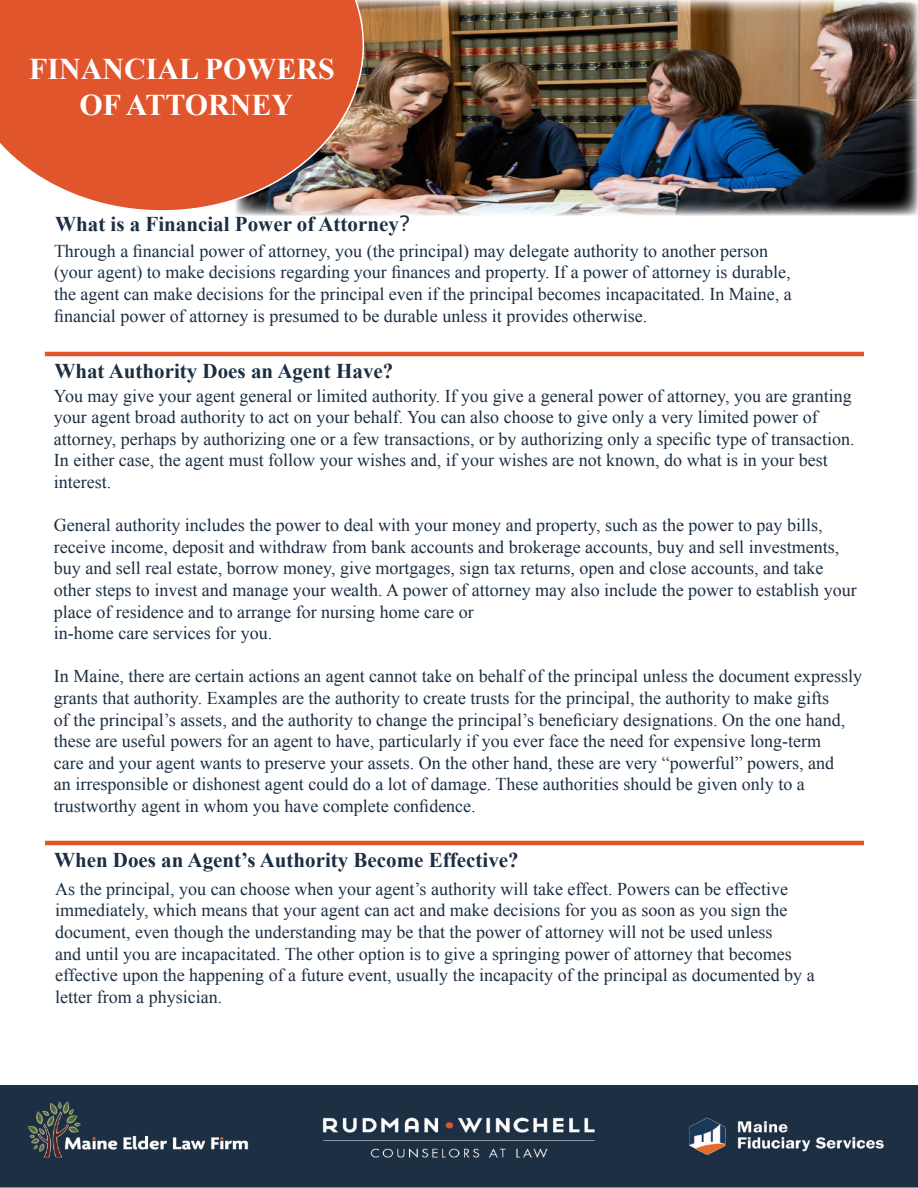
<style>
.page{position:relative;width:918px;height:1188px;background:#fff}
.page>*{position:absolute;margin:0;border:0;box-sizing:border-box;transform-origin:0 0}
.t1{font:700 30px "Times New Roman";color:#fff}
.t2{font:700 21px "Times New Roman";color:#1b2e42}
.t3{font:18px/21.6px "Times New Roman";color:#1b2e42}
.s1{font-family:"MS Reference Sans Serif";font-weight:400}
</style>
<div class="page">
<hr style="left:45px;top:352px;width:819px;height:4px;background:#e1552d">
<hr style="left:45px;top:841px;width:819px;height:4px;background:#e1552d">
<img style="left:236px;top:0;width:682px;height:215px">
<svg style="left:0;top:0;width:364px;height:212px;background:#dc6340"></svg>
<img style="left:0;top:1085px;width:918px;height:103px">
<p class="t1" style="left:29px;top:48px;width:307px">FINANCIAL POWERS</p>
<p class="t1" style="left:80px;top:84px;width:215px">OF ATTORNEY</p>
<p class="t2" style="left:55px;top:210px;width:357px">What is a Financial Power of Attorney<span class="s1">?</span></p>
<p class="t3" style="left:54px;top:240px;width:739px">Through a financial power of attorney, you (the principal) may delegate authority to another person (your agent) to make decisions regarding your finances and property. If a power of attorney is durable, the agent can make decisions for the principal even if the principal becomes incapacitated. In Maine, a financial power of attorney is presumed to be durable unless it provides otherwise.</p>
<p class="t2" style="left:54px;top:357px;width:340px">What Authority Does an Agent Have?</p>
<p class="t3" style="left:54px;top:384px;width:802px">You may give your agent general or limited authority. If you give a general power of attorney, you are granting your agent broad authority to act on your behalf. You can also choose to give only a very limited power of attorney, perhaps by authorizing one or a few transactions, or by authorizing only a specific type of transaction.<br>In either case, the agent must follow your wishes and, if your wishes are not known, do what is in your best interest.</p>
<p class="t3" style="left:54px;top:514px;width:804px">General authority includes the power to deal with your money and property, such as the power to pay bills, receive income, deposit and withdraw from bank accounts and brokerage accounts, buy and sell investments, buy and sell real estate, borrow money, give mortgages, sign tax returns, open and close accounts, and take other steps to invest and manage your wealth. A power of attorney may also include the power to establish your place of residence and to arrange for nursing home care or</p>
<p class="t3" style="left:54px;top:622px;width:220px">in-home care services for you.</p>
<p class="t3" style="left:54px;top:665px;width:810px">In Maine, there are certain actions an agent cannot take on behalf of the principal unless the document expressly grants that authority. Examples are the authority to create trusts for the principal, the authority to make gifts<br>of the principal’s assets, and the authority to change the principal’s beneficiary designations. On the one hand, these are useful powers for an agent to have, particularly if you ever face the need for expensive long-term<br>care and your agent wants to preserve your assets. On the other hand, these are very “powerful” powers, and<br>an irresponsible or dishonest agent could do a lot of damage. These authorities should be given only to a trustworthy agent in whom you have complete confidence.</p>
<p class="t2" style="left:54px;top:846px;width:466px">When Does an Agent’s Authority Become Effective?</p>
<p class="t3" style="left:55px;top:878px;width:761px">As the principal, you can choose when your agent’s authority will take effect. Powers can be effective immediately, which means that your agent can act and make decisions for you as soon as you sign the document, even though the understanding may be that the power of attorney will not be used unless<br>and until you are incapacitated. The other option is to give a springing power of attorney that becomes effective upon the happening of a future event, usually the incapacity of the principal as documented by a letter from a physician.</p>
</div>
